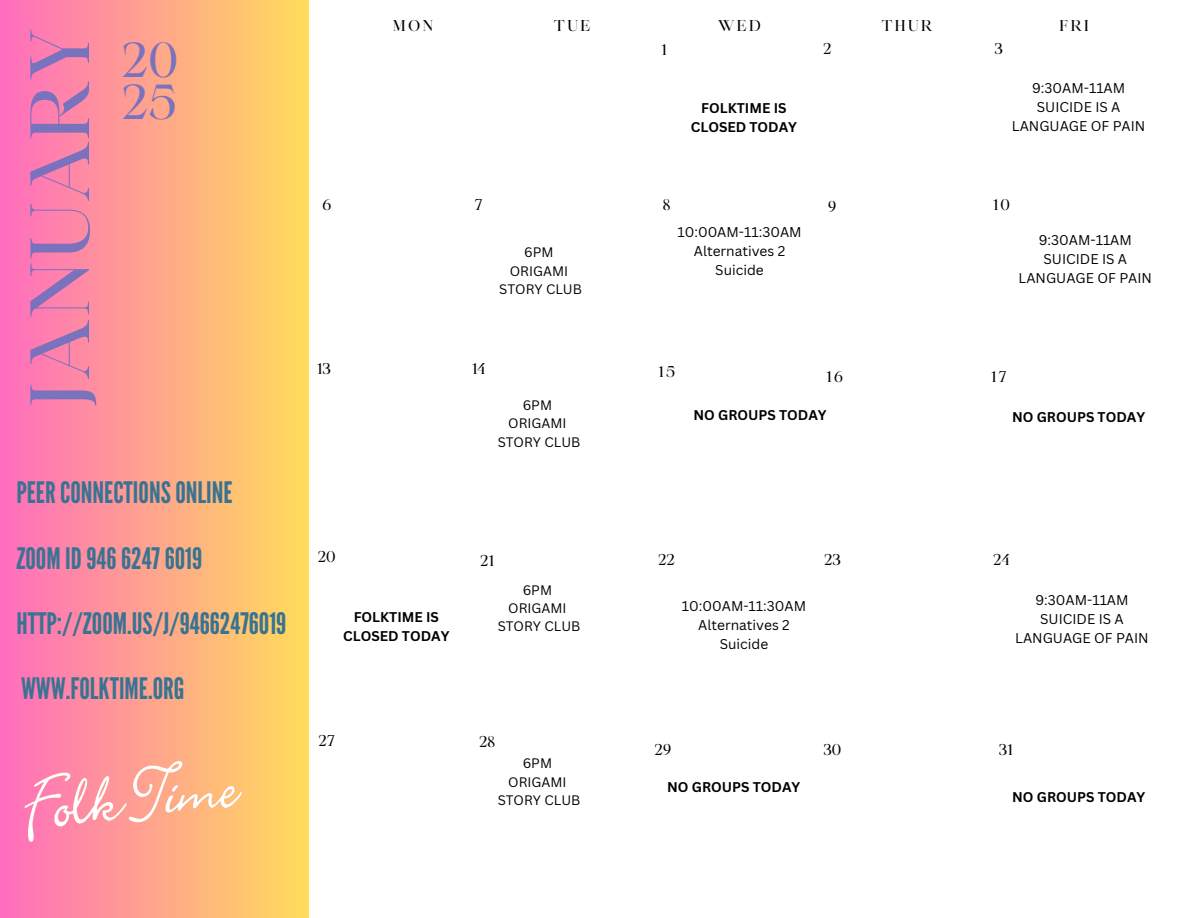
<style>
.page{position:relative;width:1188px;height:918px;background:#fff}
.page>*{position:absolute;margin:0;border:0;box-sizing:border-box;transform-origin:0 0}
.t1{font:80.4px "Maharlika";color:#7a72bd}
.t2{font:47.1px/42.3px "Maharlika";color:#7a72bd}
.t3{font:29.55px "League Gothic";color:#3a7392}
.t4{font:15px "Maharlika";letter-spacing:.15em;color:#000}
.t5{font:13.8px/18.9px "Canva Sans";color:#000;text-align:center}
.t6{font:700 13.65px/19.2px "Canva Sans";color:#000;text-align:center}
.t7{font:13.35px "Canva Sans";color:#000}
</style>
<div class="page">
<div style="left:0;top:0;width:309px;height:918px;background:linear-gradient(to right,#ff6cbe,#ffdd5a)"></div>
<img style="left:15px;top:752px;width:234px;height:103px">
<p class="t1" style="left:27px;top:408px;width:381px;rotate:-90deg">JANUARY</p>
<p class="t2" style="left:122px;top:43px;width:58px">20<br>25</p>
<p class="t3" style="left:16px;top:476px;width:218px">PEERCONNECTIONSONLINE</p>
<h5 class="t3" style="left:16px;top:541px;width:187px">ZOOM ID94662476019</h5>
<h6 class="t3" style="left:16px;top:606px;width:271px">HTTP://ZOOM.US/J/94662476019</h6>
<h4 class="t3" style="left:21px;top:672px;width:165px">WWW.FOLKTIME.ORG</h4>
<h5 class="t4" style="left:322px;top:198px;width:10px">6</h5>
<h5 class="t4" style="left:317px;top:362px;width:15px">13</h5>
<h1 class="t4" style="left:393px;top:19px;width:42px">MON</h1>
<h2 class="t4" style="left:554px;top:19px;width:38px">TUE</h2>
<h3 class="t4" style="left:718px;top:19px;width:44px">WED</h3>
<h3 class="t4" style="left:881px;top:19px;width:53px">THUR</h3>
<h3 class="t4" style="left:1060px;top:19px;width:31px">FRI</h3>
<p class="t4" style="left:475px;top:198px;width:10px">7</p>
<p class="t7" style="left:524px;top:243px;width:31px">6PM</p>
<p class="t7" style="left:510px;top:262px;width:60px">ORIGAMI</p>
<p class="t7" style="left:499px;top:280px;width:84px">STORY CLUB</p>
<p class="t4" style="left:472px;top:362px;width:15px">14</p>
<p class="t7" style="left:523px;top:396px;width:31px">6PM</p>
<p class="t7" style="left:508px;top:414px;width:60px">ORIGAMI</p>
<p class="t7" style="left:498px;top:433px;width:84px">STORY CLUB</p>
<p class="t4" style="left:661px;top:43px;width:7px">1</p>
<p class="t6" style="left:691px;top:98px;width:108px">FOLKTIME IS<br>CLOSED TODAY</p>
<h6 class="t4" style="left:823px;top:42px;width:10px">2</h6>
<h4 class="t4" style="left:663px;top:198px;width:9px">8</h4>
<p class="t5" style="left:677px;top:223px;width:126px">10:00AM-11:30AM<br>Alternatives 2<br>Suicide</p>
<p class="t4" style="left:828px;top:200px;width:10px">9</p>
<p class="t4" style="left:658px;top:366px;width:18px">15</p>
<h3 class="t4" style="left:826px;top:371px;width:18px">16</h3>
<p class="t6" style="left:694px;top:405px;width:135px">NO GROUPS TODAY</p>
<p class="t4" style="left:995px;top:42px;width:10px">3</p>
<p class="t5" style="left:1012px;top:78px;width:135px">9:30AM-11AM<br>SUICIDE IS A<br>LANGUAGE OF PAIN</p>
<h5 class="t4" style="left:993px;top:198px;width:19px">10</h5>
<p class="t5" style="left:1019px;top:230px;width:135px">9:30AM-11AM<br>SUICIDE IS A<br>LANGUAGE OF PAIN</p>
<p class="t4" style="left:991px;top:371px;width:17px">17</p>
<p class="t6" style="left:1012px;top:407px;width:135px">NO GROUPS TODAY</p>
<h5 class="t4" style="left:318px;top:551px;width:19px">20</h5>
<p class="t4" style="left:480px;top:554px;width:16px">21</p>
<p class="t4" style="left:658px;top:554px;width:19px">22</p>
<p class="t7" style="left:523px;top:580px;width:31px">6PM</p>
<h4 class="t7" style="left:508px;top:599px;width:60px">ORIGAMI</h4>
<h4 class="t7" style="left:498px;top:617px;width:84px">STORY CLUB</h4>
<p class="t6" style="left:343px;top:607px;width:108px">FOLKTIME IS<br>CLOSED TODAY</p>
<p class="t5" style="left:682px;top:597px;width:126px">10:00AM-11:30AM<br>Alternatives 2<br>Suicide</p>
<p class="t4" style="left:824px;top:554px;width:18px">23</p>
<h5 class="t4" style="left:993px;top:554px;width:18px">24</h5>
<p class="t5" style="left:1015px;top:590px;width:135px">9:30AM-11AM<br>SUICIDE IS A<br>LANGUAGE OF PAIN</p>
<h5 class="t4" style="left:318px;top:735px;width:18px">27</h5>
<h5 class="t4" style="left:479px;top:736px;width:18px">28</h5>
<p class="t7" style="left:523px;top:754px;width:31px">6PM</p>
<p class="t7" style="left:508px;top:773px;width:60px">ORIGAMI</p>
<p class="t7" style="left:498px;top:791px;width:84px">STORY CLUB</p>
<p class="t4" style="left:655px;top:743px;width:18px">29</p>
<p class="t6" style="left:667px;top:777px;width:135px">NO GROUPS TODAY</p>
<p class="t4" style="left:824px;top:743px;width:19px">30</p>
<p class="t4" style="left:999px;top:744px;width:15px">31</p>
<p class="t6" style="left:1012px;top:787px;width:135px">NO GROUPS TODAY</p>
</div>
